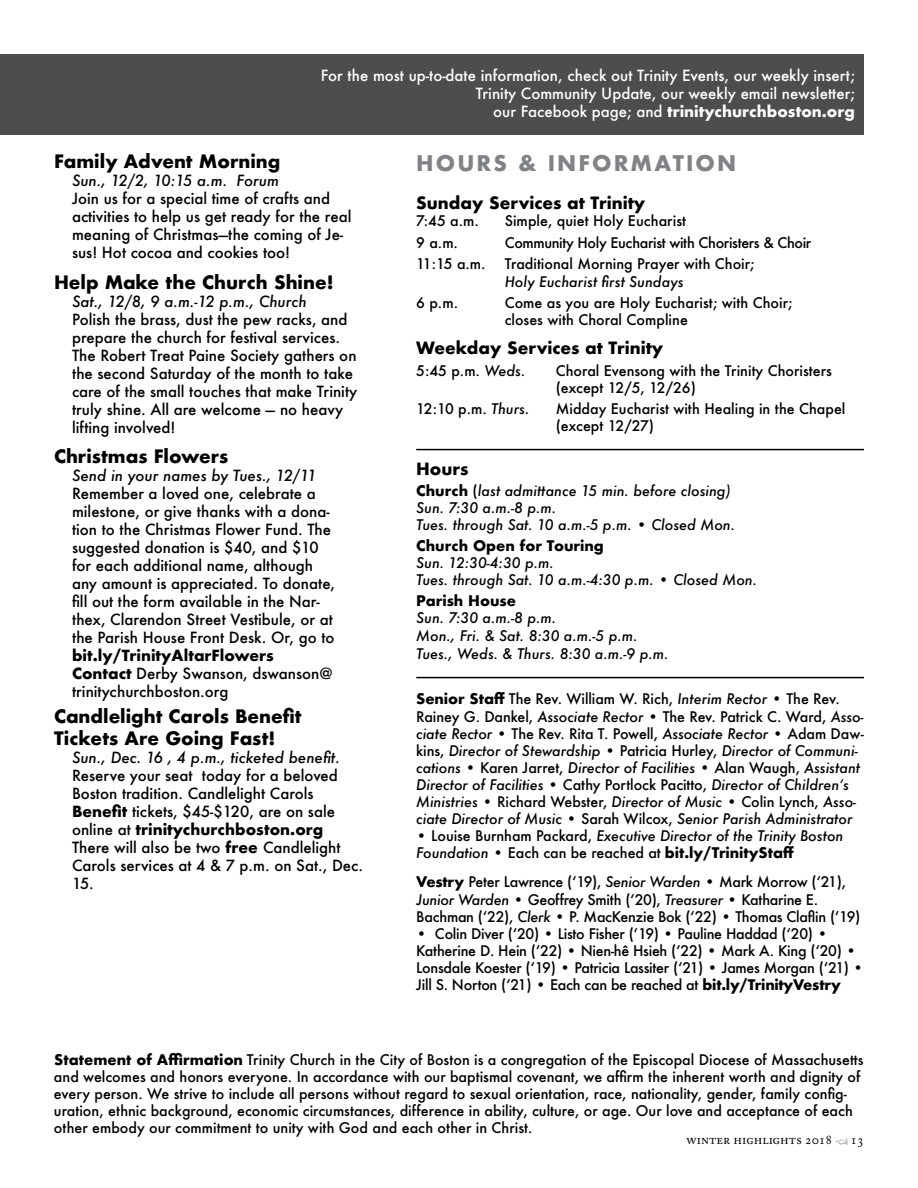
<style>
.page{position:relative;width:918px;height:1188px;background:#fff}
.page>*{position:absolute;margin:0;border:0;box-sizing:border-box;transform-origin:0 0}
.t1{font:700 21px "Futura";letter-spacing:.1em;color:#808285}
.t2{font:700 18px/21.6px "Futura";color:#000}
.t3{font:700 16.5px "Futura";color:#000}
.t4{font:500 15px/18px "Futura";color:#000}
.t5{font:500 15px/18px "Futura";color:#fff;text-align:right}
.t6{font:italic 500 15px "Futura";color:#000}
.t7{font:italic 500 14.25px/17.1px "Futura";letter-spacing:-.005em;color:#000}
.t8{font:500 14.25px/17.1px "Futura";color:#000}
.t9{font:500 14.25px/17.1px "Futura";letter-spacing:-.02em;color:#000}
.t10{font:500 14.25px "Futura";letter-spacing:-.025em;color:#000}
.t11{font:700 14.25px "Futura";color:#000}
.t12{font:13.5px "Adobe Caslon Pro";color:#000}
.s1{font-weight:700}
.s2{font-style:italic}
.s3{font-weight:700;font-style:normal}
.s4{font-style:normal}
</style>
<div class="page">
<hr style="left:416px;top:449px;width:448px;height:1px;background:#000">
<hr style="left:416px;top:677px;width:448px;height:1px;background:#000">
<div style="left:0;top:54px;width:864px;height:81px;background:#4d4d4f"></div>
<p class="t5" style="left:321px;top:66px;width:536px">For the most up-to-date information, check out Trinity Events, our weekly insert;<br>Trinity Community Update, our weekly email newsletter;<br>our Facebook page; and <span class="s1">trinitychurchboston.org</span></p>
<p class="t2" style="left:54px;top:150px;width:228px">Family Advent Morning</p>
<p class="t6" style="left:72px;top:170px;width:209px">Sun., 12/2, 10:15 a.m. Forum</p>
<p class="t4" style="left:72px;top:189px;width:281px">Join us for a special time of crafts and activities to help us get ready for the real meaning of Christmas—the coming of Je&shy;sus! Hot cocoa and cookies too!</p>
<p class="t2" style="left:54px;top:271px;width:281px">Help Make the Church Shine!</p>
<p class="t6" style="left:72px;top:291px;width:236px">Sat., 12/8, 9 a.m.-12 p.m., Church</p>
<p class="t4" style="left:72px;top:310px;width:287px">Polish the brass, dust the pew racks, and prepare the church for festival services.<br>The Robert Treat Paine Society gathers on the second Saturday of the month to take care of the small touches that make Trinity truly shine. All are welcome — no heavy lifting involved!</p>
<p class="t2" style="left:54px;top:446px;width:176px">Christmas Flowers</p>
<p class="t6" style="left:72px;top:465px;width:246px">Send in your names by Tues., 12/11</p>
<p class="t4" style="left:72px;top:484px;width:265px">Remember a loved one, celebrate a milestone, or give thanks with a dona&shy;tion to the Christmas Flower Fund. The suggested donation is $40, and $10 for each additional name, although any amount is appreciated. To donate, fill out the form available in the Nar&shy;thex, Clarendon Street Vestibule, or at the Parish House Front Desk. Or, go to</p>
<p class="t4" style="left:72px;top:646px;width:262px"><span class="s1">bit.ly/TrinityAltarFlowers<br>Contact</span> Derby Swanson, dswanson@ trinitychurchboston.org</p>
<p class="t2" style="left:54px;top:706px;width:249px">Candlelight Carols Benefit<br>Tickets Are Going Fast!</p>
<p class="t6" style="left:72px;top:747px;width:270px">Sun., Dec. 16 , 4 p.m., ticketed benefit.</p>
<p class="t4" style="left:72px;top:766px;width:292px">Reserve your seat today for a beloved Boston tradition. Candlelight Carols <span class="s1">Benefit</span> tickets, $45-$120, are on sale online at <span class="s1">trinitychurchboston.org </span>There will also be two <span class="s1">free</span> Candlelight Carols services at 4 &amp; 7 p.m. on Sat., Dec.<br>15.</p>
<h1 class="t1" style="left:416px;top:148px;width:321px">HOURS &amp; INFORMATION</h1>
<p class="t3" style="left:416px;top:191px;width:231px">Sunday Services at Trinity</p>
<p class="t8" style="left:416px;top:212px;width:64px">7:45 a.m.</p>
<p class="t8" style="left:505px;top:212px;width:183px">Simple, quiet Holy Eucharist</p>
<p class="t8" style="left:416px;top:234px;width:43px">9 a.m.</p>
<p class="t10" style="left:505px;top:233px;width:308px">Community Holy Eucharist with Choristers &amp; Choir</p>
<p class="t8" style="left:416px;top:255px;width:71px">11:15 a.m.</p>
<p class="t8" style="left:505px;top:255px;width:251px">Traditional Morning Prayer with Choir;</p>
<p class="t7" style="left:505px;top:273px;width:180px">Holy Eucharist first Sundays</p>
<p class="t8" style="left:416px;top:294px;width:43px">6 p.m.</p>
<p class="t8" style="left:505px;top:294px;width:289px">Come as you are Holy Eucharist; with Choir; closes with Choral Compline</p>
<p class="t3" style="left:416px;top:336px;width:249px">Weekday Services at Trinity</p>
<p class="t8" style="left:416px;top:362px;width:111px">5:45 p.m. <span class="s2">Weds.</span></p>
<p class="t8" style="left:556px;top:362px;width:278px">Choral Evensong with the Trinity Choristers (except 12/5, 12/26)</p>
<p class="t8" style="left:416px;top:400px;width:115px">12:10 p.m. <span class="s2">Thurs.</span></p>
<p class="t8" style="left:556px;top:400px;width:291px">Midday Eucharist with Healing in the Chapel (except 12/27)</p>
<p class="t3" style="left:416px;top:456px;width:54px">Hours</p>
<p class="t7" style="left:416px;top:482px;width:320px"><span class="s3">Church</span> <span class="s4">(</span>last admittance 15 min. before closing)<br>Sun. 7:30 a.m.-8 p.m.<br>Tues. through Sat. 10 a.m.-5 p.m. • Closed Mon.</p>
<p class="t11" style="left:416px;top:535px;width:189px">Church Open for Touring</p>
<p class="t7" style="left:416px;top:554px;width:342px">Sun. 12:30-4:30 p.m.<br>Tues. through Sat. 10 a.m.-4:30 p.m. • Closed Mon.</p>
<p class="t11" style="left:416px;top:591px;width:101px">Parish House</p>
<p class="t7" style="left:416px;top:609px;width:223px">Sun. 7:30 a.m.-8 p.m.<br>Mon., Fri. &amp; Sat. 8:30 a.m.-5 p.m.</p>
<p class="t7" style="left:416px;top:645px;width:254px">Tues., Weds. &amp; Thurs. 8:30 a.m.-9 p.m.</p>
<p class="t7" style="left:416px;top:690px;width:449px"><span class="s3">Senior Staff</span> <span class="s4">The Rev. William W. Rich,</span> Interim Rector <span class="s4">• The Rev.<br>Rainey G. Dankel,</span> Associate Rector <span class="s4">• The Rev. Patrick C. Ward,</span> Asso&shy;ciate Rector <span class="s4">• The Rev. Rita T. Powell,</span> Associate Rector <span class="s4">• Adam Daw&shy;kins,</span> Director of Stewardship <span class="s4">• Patricia Hurley,</span> Director of Communi&shy;cations <span class="s4">• Karen Jarret,</span> Director of Facilities <span class="s4">• Alan Waugh,</span> Assistant Director of Facilities <span class="s4">• Cathy Portlock Pacitto,</span> Director of Children’s Ministries <span class="s4">• Richard Webster,</span> Director of Music <span class="s4">• Colin Lynch,</span> Asso&shy;ciate Director of Music <span class="s4">• Sarah Wilcox,</span> Senior Parish Administrator</p>
<p class="t7" style="left:416px;top:827px;width:429px"><span class="s4">• Louise Burnham Packard,</span> Executive Director of the Trinity Boston<br>Foundation <span class="s4">• Each can be reached at</span> <span class="s3">bit.ly/TrinityStaff</span></p>
<p class="t9" style="left:416px;top:873px;width:446px"><span class="s1">Vestry</span> Peter Lawrence (‘19), <span class="s2">Senior Warden</span> • Mark Morrow (‘21),<br><span class="s2">Junior Warden</span> • Geoffrey Smith (‘20), <span class="s2">Treasurer</span> • Katharine E.<br>Bachman (‘22), <span class="s2">Clerk</span> • P. MacKenzie Bok (‘22) • Thomas Claflin (‘19)</p>
<p class="t9" style="left:416px;top:925px;width:449px">• Colin Diver (‘20) • Listo Fisher (‘19) • Pauline Haddad (‘20) • Katherine D. Hein (‘22) • Nien-hê Hsieh (‘22) • Mark A. King (‘20) • Lonsdale Koester (‘19) • Patricia Lassiter (‘21) • James Morgan (‘21) • Jill S. Norton (‘21) • Each can be reached at <span class="s1">bit.ly/TrinityVestry</span></p>
<p class="t8" style="left:54px;top:1051px;width:811px"><span class="s1">Statement of Affirmation</span> Trinity Church in the City of Boston is a congregation of the Episcopal Diocese of Massachusetts and welcomes and honors everyone. In accordance with our baptismal covenant, we affirm the inherent worth and dignity of every person. We strive to include all persons without regard to sexual orientation, race, nationality, gender, family config&shy;uration, ethnic background, economic circumstances, difference in ability, culture, or age. Our love and acceptance of each other embody our commitment to unity with God and each other in Christ.</p>
<p class="t12" style="left:687px;top:1131px;width:179px">Winter highlights 2018 <sub>P</sub> 13</p>
</div>
